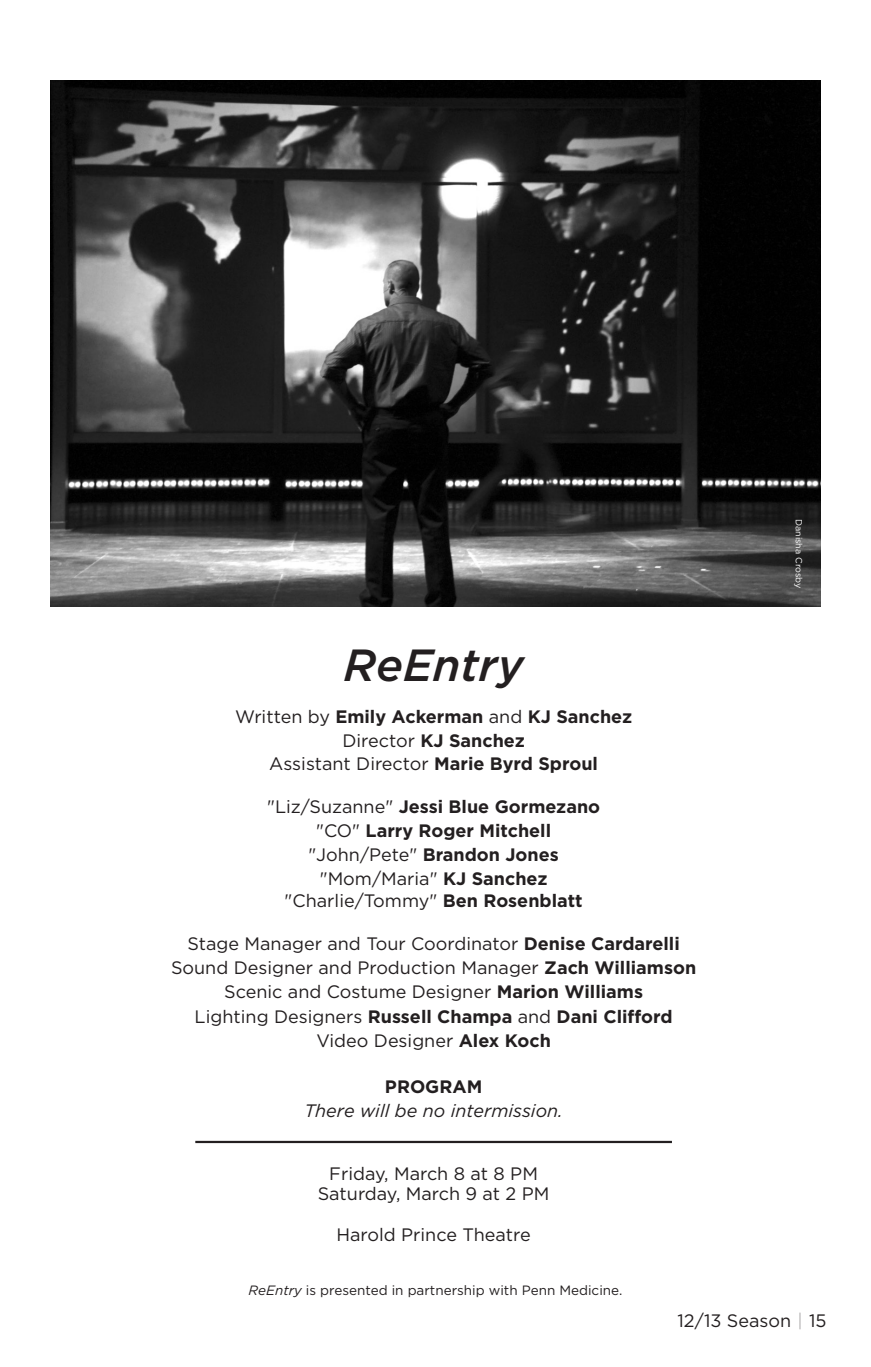
<style>
.page{position:relative;width:871px;height:1367px;background:#fff}
.page>*{position:absolute;margin:0;border:0;box-sizing:border-box;transform-origin:0 0}
.t1{font:italic 500 45px "Gotham";color:#231f20}
.t2{font:18px/22.5px "Gotham";color:#231f20;text-align:center}
.t3{font:700 18px "Gotham";color:#231f20}
.t4{font:italic 18px "Gotham";color:#231f20}
.t5{font:13.5px "Gotham";color:#231f20}
.t6{font:9px "Gotham";color:#fff}
.s1{font-weight:400}
.s2{font-weight:700}
.s3{font-style:italic}
.s4{font-weight:100}
</style>
<div class="page">
<img style="left:51px;top:81px;width:769px;height:525px">
<hr style="left:195px;top:1141px;width:477px;height:2px;background:#231f20">
<p class="t1" style="left:343px;top:640px;width:182px">ReEntry</p>
<p class="t3" style="left:235px;top:706px;width:399px"><span class="s1">Written by</span> Emily Ackerman <span class="s1">and</span> KJ Sanchez</p>
<p class="t2" style="left:269px;top:729px;width:330px">Director <span class="s2">KJ Sanchez<br></span>Assistant Director <span class="s2">Marie Byrd Sproul</span></p>
<p class="t3" style="left:267px;top:796px;width:334px"><span class="s1">"Liz/Suzanne"</span> Jessi Blue Gormezano</p>
<p class="t3" style="left:316px;top:820px;width:237px"><span class="s1">"CO"</span> Larry Roger Mitchell</p>
<p class="t3" style="left:308px;top:844px;width:252px"><span class="s1">"John/Pete"</span> Brandon Jones</p>
<p class="t2" style="left:285px;top:867px;width:300px">"Mom/Maria" <span class="s2">KJ Sanchez </span>"Charlie/Tommy" <span class="s2">Ben Rosenblatt</span></p>
<p class="t2" style="left:187px;top:932px;width:494px">Stage Manager and Tour Coordinator <span class="s2">Denise Cardarelli</span></p>
<p class="t2" style="left:171px;top:956px;width:527px">Sound Designer and Production Manager <span class="s2">Zach Williamson</span></p>
<p class="t2" style="left:224px;top:980px;width:420px">Scenic and Costume Designer <span class="s2">Marion Williams</span></p>
<p class="t3" style="left:195px;top:1006px;width:479px"><span class="s1">Lighting Designers</span> Russell Champa <span class="s1">and</span> Dani Clifford</p>
<p class="t2" style="left:316px;top:1029px;width:236px">Video Designer <span class="s2">Alex Koch</span></p>
<p class="t3" style="left:385px;top:1076px;width:99px">PROGRAM</p>
<p class="t4" style="left:304px;top:1100px;width:260px">There will be no intermission.</p>
<p class="t2" style="left:329px;top:1162px;width:210px">Friday, March 8 at 8 PM</p>
<p class="t2" style="left:318px;top:1182px;width:233px">Saturday, March 9 at 2 PM</p>
<p class="t2" style="left:336px;top:1223px;width:196px">Harold Prince Theatre</p>
<p class="t5" style="left:249px;top:1283px;width:375px"><span class="s3">ReEntry</span> is presented in partnership with Penn Medicine.</p>
<p class="t6" style="left:804px;top:519px;width:71px;rotate:90deg">Danisha Crosby</p>
<p class="t2" style="left:677px;top:1309px;width:151px">12/13 Season <span class="s4">|</span> 15</p>
</div>
